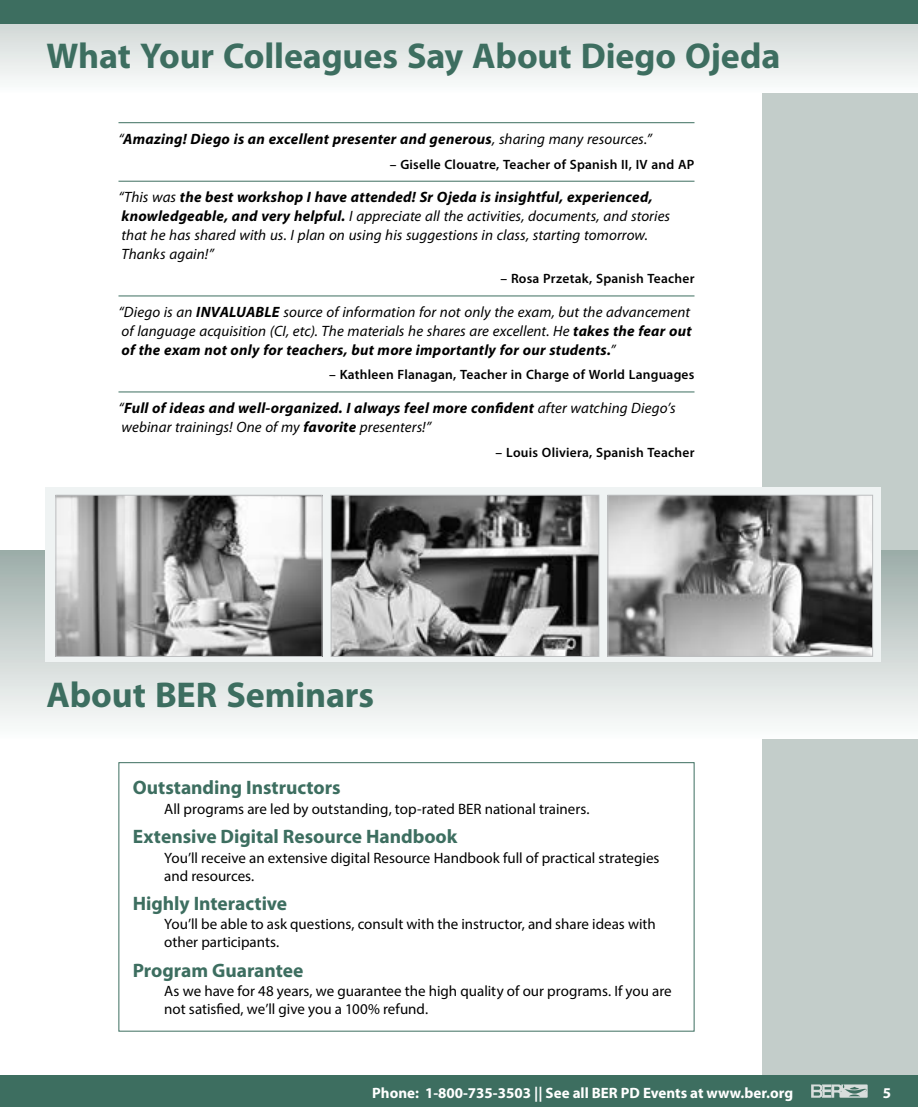
<style>
.page{position:relative;width:918px;height:1107px;background:#fff}
.page>*{position:absolute;margin:0;border:0;box-sizing:border-box;transform-origin:0 0}
.t1{font:700 36px "Myriad Pro";letter-spacing:-.005em;color:#3d6e60}
.t2{font:700 19.5px "Myriad Pro";color:#3d6e60}
.t3{font:italic 15px/18.8px "Myriad Pro";letter-spacing:.005em;color:#000}
.t4{font:15px/18px "Myriad Pro";color:#000}
.t5{font:italic 700 15px/18.8px "Myriad Pro";letter-spacing:.015em;color:#000}
.t6{font:700 15px "Myriad Pro";color:#fff}
.t7{font:600 13.5px "Myriad Pro";letter-spacing:.015em;color:#000}
.s1{font-weight:400}
.s2{font-weight:700}
</style>
<div class="page">
<div style="left:763px;top:0;width:155px;height:1107px;background:#c3cdca"></div>
<div style="left:0;top:1076px;width:918px;height:31px;background:#3d6e60"></div>
<svg style="left:811px;top:1084px;width:57px;height:14px"></svg>
<svg style="left:0;top:24px;width:918px;height:68px"></svg>
<div style="left:0;top:0;width:918px;height:24px;background:#3d6e60"></div>
<hr style="left:118px;top:122px;width:576px;height:1px;background:#3d6e60">
<hr style="left:118px;top:181px;width:576px;height:1px;background:#3d6e60">
<hr style="left:118px;top:296px;width:576px;height:1px;background:#3d6e60">
<hr style="left:118px;top:392px;width:576px;height:1px;background:#3d6e60">
<div style="left:0;top:551px;width:918px;height:187px;background:linear-gradient(to bottom,#9faeaa,#fcfdfd)"></div>
<div style="left:118px;top:762px;width:576px;height:270px;border:1px solid #3d6e60"></div>
<div style="left:45px;top:487px;width:835px;height:175px;background:#eff3f3"></div>
<img style="left:58px;top:497px;width:262px;height:158px">
<div style="left:56px;top:495px;width:266px;height:162px;border:1px solid #bcbec0"></div>
<img style="left:333px;top:497px;width:264px;height:158px">
<div style="left:331px;top:495px;width:268px;height:162px;border:1px solid #bcbec0"></div>
<img style="left:610px;top:497px;width:261px;height:158px">
<div style="left:608px;top:495px;width:265px;height:162px;border:1px solid #bcbec0"></div>
<h1 class="t1" style="left:46px;top:32px;width:735px">What Your Colleagues Say About Diego Ojeda</h1>
<p class="t5" style="left:118px;top:129px;width:535px"><span class="s1">“</span>Amazing! Diego is an excellent presenter and generous<span class="s1">, sharing many resources.”</span></p>
<p class="t7" style="left:390px;top:156px;width:306px">– Giselle Clouatre, Teacher of Spanish II, IV and AP</p>
<p class="t3" style="left:118px;top:188px;width:553px">“This was <span class="s2">the best workshop I have attended! Sr Ojeda is insightful, experienced, knowledgeable, and very helpful.</span> I appreciate all the activities, documents, and stories that he has shared with us. I plan on using his suggestions in class, starting tomorrow.<br>Thanks again!”</p>
<p class="t7" style="left:500px;top:270px;width:195px">– Rosa Przetak, Spanish Teacher</p>
<p class="t3" style="left:118px;top:302px;width:575px;text-align:justify">“Diego is an <span class="s2">INVALUABLE</span> source of information for not only the exam, but the advancement of language acquisition (CI, etc). The materials he shares are excellent. He <span class="s2">takes the fear out of the exam not only for teachers, but more importantly for our students.</span>”</p>
<p class="t7" style="left:329px;top:366px;width:367px">– Kathleen Flanagan, Teacher in Charge of World Languages</p>
<p class="t5" style="left:118px;top:398px;width:559px"><span class="s1">“</span>Full of ideas and well-organized. I always feel more confident <span class="s1">after watching Diego’s webinar trainings! One of my</span> favorite <span class="s1">presenters!”</span></p>
<p class="t7" style="left:496px;top:444px;width:200px">– Louis Oliviera, Spanish Teacher</p>
<h1 class="t1" style="left:46px;top:671px;width:329px">About BER Seminars</h1>
<h2 class="t2" style="left:133px;top:775px;width:209px">Outstanding Instructors</h2>
<p class="t4" style="left:164px;top:799px;width:427px">All programs are led by outstanding, top-rated BER national trainers.</p>
<h2 class="t2" style="left:133px;top:824px;width:326px">Extensive Digital Resource Handbook</h2>
<p class="t4" style="left:164px;top:848px;width:497px">You’ll receive an extensive digital Resource Handbook full of practical strategies and resources.</p>
<h2 class="t2" style="left:133px;top:891px;width:156px">Highly Interactive</h2>
<p class="t4" style="left:164px;top:915px;width:493px">You’ll be able to ask questions, consult with the instructor, and share ideas with other participants.</p>
<h2 class="t2" style="left:133px;top:958px;width:172px">Program Guarantee</h2>
<p class="t4" style="left:164px;top:982px;width:509px">As we have for 48 years, we guarantee the high quality of our programs. If you are not satisfied, we’ll give you a 100% refund.</p>
<p class="t6" style="left:372px;top:1083px;width:422px">Phone: 1-800-735-3503 || See all BER PD Events at www.ber.org</p>
<p class="t6" style="left:883px;top:1083px;width:10px">5</p>
</div>
